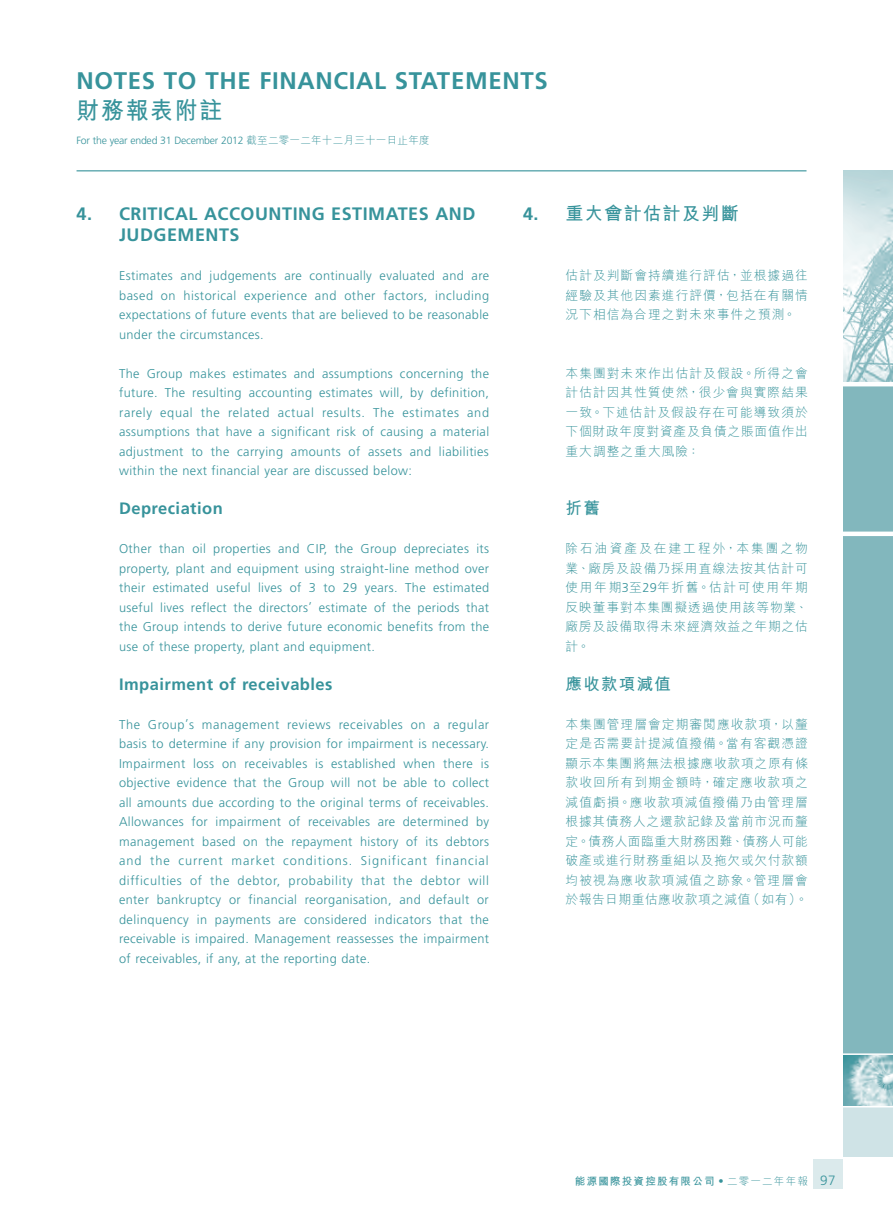
<style>
.page{position:relative;width:893px;height:1212px;background:#fff}
.page>*{position:absolute;margin:0;border:0;box-sizing:border-box;transform-origin:0 0}
.t1{font:700 24px "Frutiger LT Std";letter-spacing:.03em;color:#37939b}
.t2{font:700 24px "M Hei HK";letter-spacing:.08em;color:#37939b;scale:.95 1}
.Heading_1{font:700 18px/21px "Frutiger LT Std";letter-spacing:.03em;color:#37939b}
.C_Heading_1{font:700 18px "M Hei HK";letter-spacing:.08em;color:#37939b}
.Heading_2{font:700 16.5px "Frutiger LT Std";letter-spacing:.03em;color:#37939b}
.C_Heading_2{font:700 16.5px "M Hei HK";letter-spacing:.08em;color:#37939b}
.Body_Text{font:300 12.75px/19.5px "Frutiger LT Std";letter-spacing:.03em;color:#37939b;text-align:justify}
.C_Body_Text{font:300 12.75px/19.5px "M Hei HK";letter-spacing:.08em;color:#37939b;text-align:justify}
.t3{font:300 10.5px "Frutiger LT Std";letter-spacing:-.02em;color:#37939b}
.t4{font:700 10.5px "M Hei HK";letter-spacing:.12em;color:#37939b}
.s1{font-family:"M Hei HK"}
.s2{font-family:"Frutiger LT Std"}
.s3{font-weight:300}
.s4{font-family:"Frutiger LT Std";font-weight:300;font-size:13.5px}
</style>
<div class="page">
<hr style="left:77px;top:170px;width:729px;height:1px;background:#37939b">
<div style="left:843px;top:1107px;width:50px;height:49px;background:#cfe3e6"></div>
<img style="left:843px;top:1055px;width:50px;height:51px">
<div style="left:843px;top:170px;width:50px;height:884px;background:#82b7bd"></div>
<img style="left:843px;top:170px;width:50px;height:212px">
<hr style="left:837px;top:1053px;width:56px;height:2px;background:#fff">
<hr style="left:837px;top:382px;width:56px;height:4px;background:#fff">
<div style="left:837px;top:531px;width:56px;height:5px;background:#fff"></div>
<div style="left:813px;top:1159px;width:30px;height:30px;background:#dbeaec"></div>
<h1 class="t1" style="left:77px;top:67px;width:473px">NOTES TO THE FINANCIAL STATEMENTS</h1>
<h1 class="t2" style="left:77px;top:93px;width:155px">財務報表附註</h1>
<p class="t3" style="left:77px;top:134px;width:355px">For the year ended 31 December 2012 <span class="s1">截至二零一二年十二月三十一日止年度</span></p>
<p class="Heading_1" style="left:119px;top:204px;width:358px;text-indent:-43px">4. CRITICAL ACCOUNTING ESTIMATES AND<br>JUDGEMENTS</p>
<p class="Body_Text" style="left:119px;top:266px;width:372px">Estimates and judgements are continually evaluated and are based on historical experience and other factors, including expectations of future events that are believed to be reasonable under the circumstances.</p>
<p class="Body_Text" style="left:119px;top:364px;width:372px">The Group makes estimates and assumptions concerning the future. The resulting accounting estimates will, by definition, rarely equal the related actual results. The estimates and assumptions that have a significant risk of causing a material adjustment to the carrying amounts of assets and liabilities within the next financial year are discussed below:</p>
<p class="Heading_2" style="left:119px;top:499px;width:105px">Depreciation</p>
<p class="Body_Text" style="left:119px;top:539px;width:372px">Other than oil properties and CIP, the Group depreciates its property, plant and equipment using straight-line method over their estimated useful lives of 3 to 29 years. The estimated useful lives reflect the directors’ estimate of the periods that the Group intends to derive future economic benefits from the use of these property, plant and equipment.</p>
<p class="Heading_2" style="left:119px;top:674px;width:215px">Impairment of receivables</p>
<p class="Body_Text" style="left:119px;top:715px;width:372px">The Group’s management reviews receivables on a regular basis to determine if any provision for impairment is necessary.<br>Impairment loss on receivables is established when there is objective evidence that the Group will not be able to collect all amounts due according to the original terms of receivables.<br>Allowances for impairment of receivables are determined by management based on the repayment history of its debtors and the current market conditions. Significant financial difficulties of the debtor, probability that the debtor will enter bankruptcy or financial reorganisation, and default or delinquency in payments are considered indicators that the receivable is impaired. Management reassesses the impairment of receivables, if any, at the reporting date.</p>
<p class="C_Heading_1" style="left:523px;top:200px;width:217px"><span class="s2">4.</span> 重大會計估計及判斷</p>
<p class="C_Body_Text" style="left:566px;top:266px;width:244px">估計及判斷會持續進行評估，並根據過往經驗及其他因素進行評價，包括在有關情況下相信為合理之對未來事件之預測。</p>
<p class="C_Body_Text" style="left:566px;top:363px;width:244px">本集團對未來作出估計及假設。所得之會計估計因其性質使然，很少會與實際結果一致。下述估計及假設存在可能導致須於下個財政年度對資產及負債之賬面值作出重大調整之重大風險：</p>
<p class="C_Heading_2" style="left:566px;top:496px;width:36px">折舊</p>
<p class="C_Body_Text" style="left:566px;top:539px;width:244px">除石油資產及在建工程外，本集團之物業、廠房及設備乃採用直線法按其估計可使用年期<span class="s2">3</span>至<span class="s2">29</span>年折舊。估計可使用年期反映董事對本集團擬透過使用該等物業、廠房及設備取得未來經濟效益之年期之估計。</p>
<p class="C_Heading_2" style="left:566px;top:672px;width:107px">應收款項減值</p>
<p class="C_Body_Text" style="left:566px;top:714px;width:244px">本集團管理層會定期審閱應收款項，以釐定是否需要計提減值撥備。當有客觀憑證顯示本集團將無法根據應收款項之原有條款收回所有到期金額時，確定應收款項之減值虧損。應收款項減值撥備乃由管理層根據其債務人之還款記錄及當前市況而釐定。債務人面臨重大財務困難、債務人可能破產或進行財務重組以及拖欠或欠付款額均被視為應收款項減值之跡象。管理層會於報告日期重估應收款項之減值（如有）。</p>
<p class="t4" style="left:575px;top:1173px;width:262px">能源國際投資控股有限公司<span class="s3">•二零一二年年報</span> <span class="s4">97</span></p>
</div>
